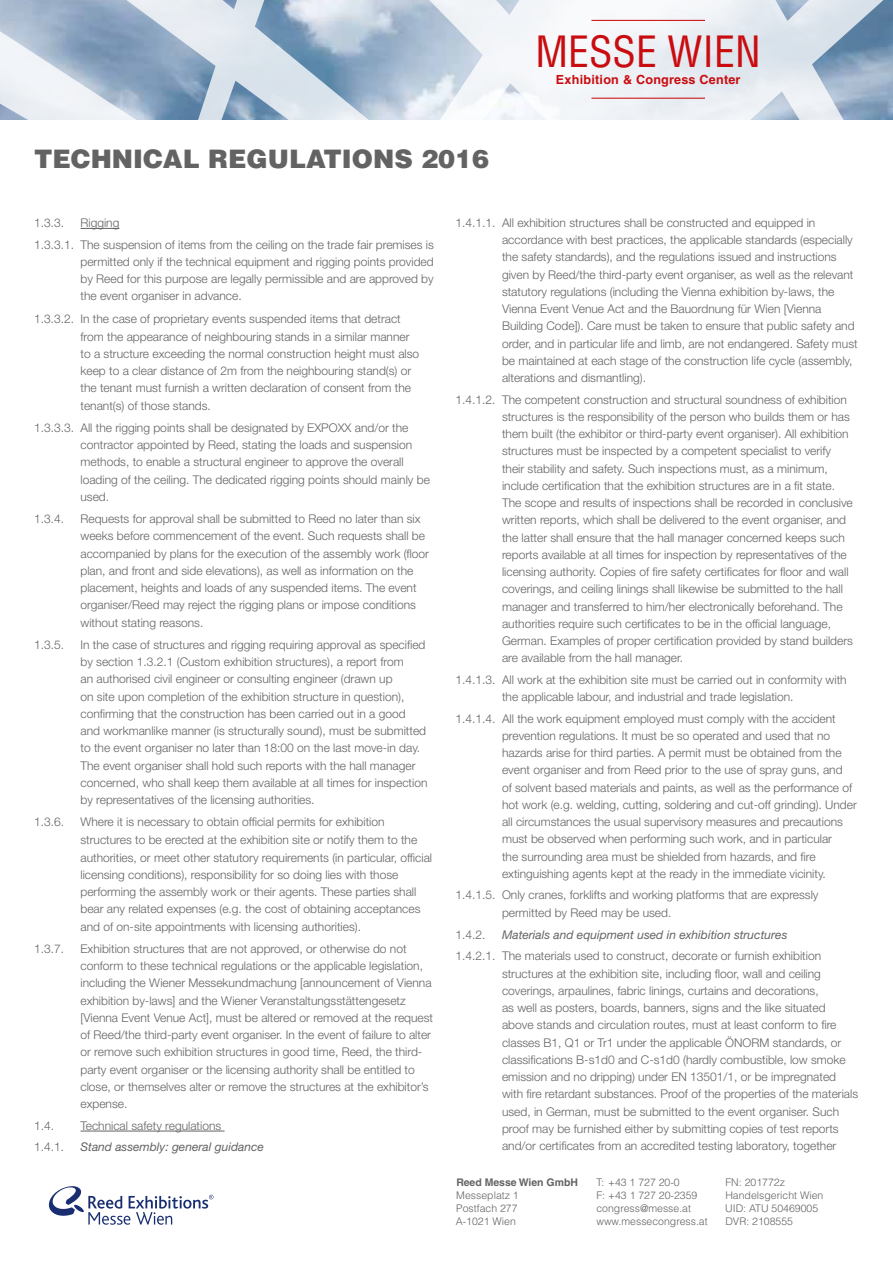
<style>
.page{position:relative;width:893px;height:1263px;background:#fff}
.page>*{position:absolute;margin:0;border:0;box-sizing:border-box;transform-origin:0 0}
.t1{font:condensed 42px "Helvetica LT Std";color:#c90c0f}
.t2{font:900 25.5px "Helvetica LT Std";color:#646363}
.t3{font:700 12.6px "Helvetica LT Std";letter-spacing:.02em;color:#c90c0f}
.t4{font:300 12px/17.2px "Helvetica Neue LT Std";color:#646363}
.t5{font:italic 12px "Helvetica Neue LT Std";color:#646363}
.t6{font:300 10.5px/12.8px "Helvetica LT Std";color:#646363}
.t7{font:700 10.5px "Helvetica LT Std";color:#646363}
</style>
<div class="page">
<svg style="left:48px;top:1186px;width:165px;height:39px"></svg>
<svg style="left:0;top:0;width:893px;height:119px"></svg>
<hr style="left:591px;top:20px;width:114px;height:1px;background:#c90c0f">
<hr style="left:591px;top:98px;width:114px;height:1px;background:#c90c0f">
<hr style="left:81px;top:228px;width:38px;height:1px;background:#646363">
<hr style="left:81px;top:1131px;width:144px;height:1px;background:#646363">
<h2 class="t2" style="left:34px;top:142px;width:457px">TECHNICAL REGULATIONS 2016</h2>
<h1 class="t1" style="left:536px;top:25px;width:227px">MESSE WIEN</h1>
<p class="t3" style="left:556px;top:72px;width:186px">Exhibition &amp; Congress Center</p>
<p class="t4" style="left:34px;top:212px;width:401px;line-height:21.5px;text-indent:46px">Rigging<br>1.3.3.1. The suspension of items from the ceiling on the trade fair premises is</p>
<p class="t4" style="left:81px;top:253px;width:355px;text-align:justify">permitted only if the technical equipment and rigging points provided by Reed for this purpose are legally permissible and are approved by the event organiser in advance.</p>
<p class="t4" style="left:81px;top:309px;width:340px;text-indent:-46px">1.3.3.2. In the case of proprietary events suspended items that detract from the appearance of neighbouring stands in a similar manner to a structure exceeding the normal construction height must also keep to a clear distance of 2m from the neighbouring stand(s) or the tenant must furnish a written declaration of consent from the tenant(s) of those stands.</p>
<p class="t4" style="left:81px;top:419px;width:351px;text-indent:-46px">1.3.3.3. All the rigging points shall be designated by EXPOXX and/or the contractor appointed by Reed, stating the loads and suspension methods, to enable a structural engineer to approve the overall loading of the ceiling. The dedicated rigging points should mainly be used.</p>
<p class="t4" style="left:34px;top:510px;width:32px">1.3.4.</p>
<p class="t4" style="left:81px;top:510px;width:350px">Requests for approval shall be submitted to Reed no later than six weeks before commencement of the event. Such requests shall be accompanied by plans for the execution of the assembly work (floor plan, and front and side elevations), as well as information on the placement, heights and loads of any suspended items. The event organiser/Reed may reject the rigging plans or impose conditions without stating reasons.</p>
<p class="t4" style="left:34px;top:636px;width:32px">1.3.5.</p>
<p class="t4" style="left:81px;top:636px;width:348px">In the case of structures and rigging requiring approval as specified by section 1.3.2.1 (Custom exhibition structures), a report from<br>an authorised civil engineer or consulting engineer (drawn up<br>on site upon completion of the exhibition structure in question), confirming that the construction has been carried out in a good and workmanlike manner (is structurally sound), must be submitted to the event organiser no later than 18:00 on the last move-in day.<br>The event organiser shall hold such reports with the hall manager concerned, who shall keep them available at all times for inspection by representatives of the licensing authorities.</p>
<p class="t4" style="left:34px;top:813px;width:32px">1.3.6.</p>
<p class="t4" style="left:81px;top:813px;width:353px">Where it is necessary to obtain official permits for exhibition structures to be erected at the exhibition site or notify them to the authorities, or meet other statutory requirements (in particular, official licensing conditions), responsibility for so doing lies with those performing the assembly work or their agents. These parties shall bear any related expenses (e.g. the cost of obtaining acceptances and of on-site appointments with licensing authorities).</p>
<p class="t4" style="left:34px;top:940px;width:32px">1.3.7.</p>
<p class="t4" style="left:81px;top:940px;width:354px">Exhibition structures that are not approved, or otherwise do not conform to these technical regulations or the applicable legislation, including the Wiener Messekundmachung [announcement of Vienna exhibition by-laws] and the Wiener Veranstaltungsstättengesetz [Vienna Event Venue Act], must be altered or removed at the request of Reed/the third-party event organiser. In the event of failure to alter or remove such exhibition structures in good time, Reed, the third&shy;party event organiser or the licensing authority shall be entitled to close, or themselves alter or remove the structures at the exhibitor’s expense.</p>
<p class="t4" style="left:34px;top:1116px;width:22px">1.4.</p>
<p class="t4" style="left:81px;top:1116px;width:142px">Technical safety regulations</p>
<p class="t4" style="left:34px;top:1138px;width:32px">1.4.1.</p>
<p class="t5" style="left:81px;top:1139px;width:185px">Stand assembly: general guidance</p>
<p class="t4" style="left:34px;top:214px;width:32px">1.3.3.</p>
<p class="t4" style="left:502px;top:214px;width:357px;text-indent:-46px">1.4.1.1. All exhibition structures shall be constructed and equipped in accordance with best practices, the applicable standards (especially the safety standards), and the regulations issued and instructions given by Reed/the third-party event organiser, as well as the relevant statutory regulations (including the Vienna exhibition by-laws, the Vienna Event Venue Act and the Bauordnung für Wien [Vienna Building Code]). Care must be taken to ensure that public safety and order, and in particular life and limb, are not endangered. Safety must be maintained at each stage of the construction life cycle (assembly, alterations and dismantling).</p>
<p class="t4" style="left:502px;top:390px;width:352px;text-indent:-46px">1.4.1.2. The competent construction and structural soundness of exhibition structures is the responsibility of the person who builds them or has them built (the exhibitor or third-party event organiser). All exhibition structures must be inspected by a competent specialist to verify their stability and safety. Such inspections must, as a minimum, include certification that the exhibition structures are in a fit state.<br>The scope and results of inspections shall be recorded in conclusive written reports, which shall be delivered to the event organiser, and the latter shall ensure that the hall manager concerned keeps such reports available at all times for inspection by representatives of the licensing authority. Copies of fire safety certificates for floor and wall coverings, and ceiling linings shall likewise be submitted to the hall manager and transferred to him/her electronically beforehand. The authorities require such certificates to be in the official language, German. Examples of proper certification provided by stand builders are available from the hall manager.</p>
<p class="t4" style="left:455px;top:671px;width:393px;text-align:center">1.4.1.3. All work at the exhibition site must be carried out in conformity with the applicable labour, and industrial and trade legislation.</p>
<p class="t4" style="left:502px;top:709px;width:356px;text-indent:-46px">1.4.1.4. All the work equipment employed must comply with the accident prevention regulations. It must be so operated and used that no hazards arise for third parties. A permit must be obtained from the event organiser and from Reed prior to the use of spray guns, and<br>of solvent based materials and paints, as well as the performance of hot work (e.g. welding, cutting, soldering and cut-off grinding). Under all circumstances the usual supervisory measures and precautions must be observed when performing such work, and in particular<br>the surrounding area must be shielded from hazards, and fire extinguishing agents kept at the ready in the immediate vicinity.</p>
<p class="t4" style="left:502px;top:886px;width:318px;text-indent:-46px">1.4.1.5. Only cranes, forklifts and working platforms that are expressly permitted by Reed may be used.</p>
<p class="t4" style="left:455px;top:926px;width:32px">1.4.2.</p>
<p class="t5" style="left:502px;top:927px;width:287px">Materials and equipment used in exhibition structures</p>
<p class="t4" style="left:502px;top:947px;width:358px;text-indent:-46px">1.4.2.1. The materials used to construct, decorate or furnish exhibition structures at the exhibition site, including floor, wall and ceiling coverings, arpaulines, fabric linings, curtains and decorations,<br>as well as posters, boards, banners, signs and the like situated above stands and circulation routes, must at least conform to fire classes B1, Q1 or Tr1 under the applicable ÖNORM standards, or classifications B-s1d0 and C-s1d0 (hardly combustible, low smoke emission and no dripping) under EN 13501/1, or be impregnated with fire retardant substances. Proof of the properties of the materials used, in German, must be submitted to the event organiser. Such proof may be furnished either by submitting copies of test reports and/or certificates from an accredited testing laboratory, together</p>
<p class="t7" style="left:456px;top:1176px;width:123px">Reed Messe Wien GmbH</p>
<p class="t6" style="left:456px;top:1189px;width:64px;text-align:justify">Messeplatz 1<br>Postfach 277<br>A-1021 Wien</p>
<p class="t6" style="left:596px;top:1176px;width:113px">T: +43 1 727 20-0<br>F: +43 1 727 20-2359 congress@messe.at www.messecongress.at</p>
<p class="t6" style="left:725px;top:1176px;width:100px">FN: 201772z<br>Handelsgericht Wien<br>UID: ATU 50469005<br>DVR: 2108555</p>
</div>
